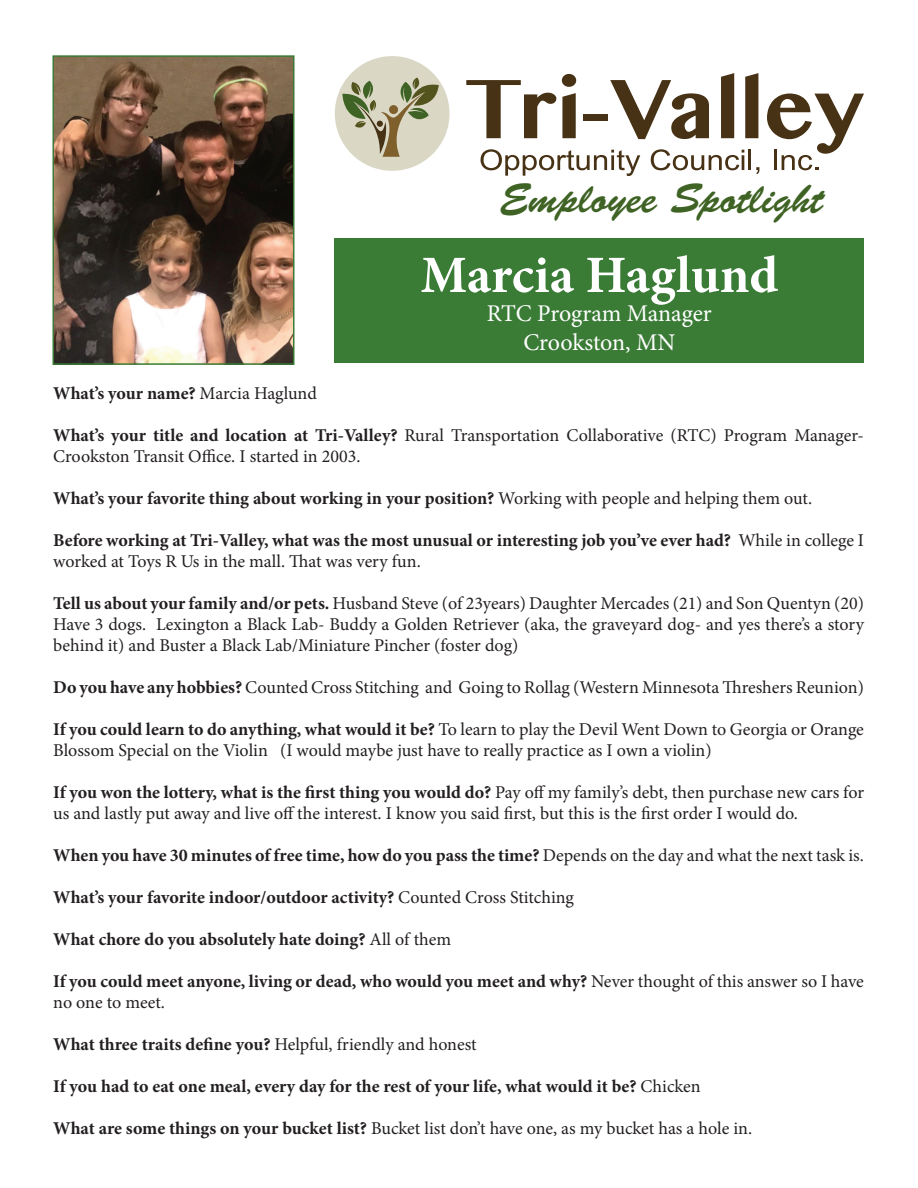
<style>
.page{position:relative;width:918px;height:1188px;background:#fff}
.page>*{position:absolute;margin:0;border:0;box-sizing:border-box;transform-origin:0 0}
.t1{font:700 52.5px "Minion Pro";color:#fff}
.t2{font:41.85px "Brush Script Std";color:#3f6324}
.t3{font:24px/28.8px "Minion Pro";letter-spacing:-.005em;color:#fff;text-align:center}
.t4{font:18px/21px "Minion Pro";letter-spacing:-.005em;color:#231f20}
.t5{font:700 18px/21px "Minion Pro";letter-spacing:-.005em;color:#231f20}
.s1{font-weight:400}
.s2{font-weight:700}
</style>
<div class="page">
<div style="left:335px;top:239px;width:529px;height:124px;background:#3a7c36"></div>
<svg style="left:466px;top:80px;width:90px;height:58px"></svg>
<svg style="left:562px;top:74px;width:14px;height:64px"></svg>
<div style="left:584px;top:114px;width:24px;height:7px;background:#473216"></div>
<svg style="left:610px;top:80px;width:99px;height:59px"></svg>
<svg style="left:721px;top:73px;width:13px;height:65px"></svg>
<svg style="left:745px;top:73px;width:13px;height:65px"></svg>
<svg style="left:481px;top:149px;width:159px;height:27px"></svg>
<svg style="left:651px;top:149px;width:93px;height:21px"></svg>
<hr style="left:748px;top:150px;width:3px;height:20px;background:#473216">
<svg style="left:756px;top:167px;width:3px;height:7px"></svg>
<svg style="left:767px;top:94px;width:97px;height:76px"></svg>
<div style="left:335px;top:56px;width:115px;height:115px;background:#dad8c5;border-radius:50%"></div>
<svg style="left:342px;top:77px;width:97px;height:80px"></svg>
<img style="left:55px;top:58px;width:237px;height:304px">
<div style="left:52px;top:55px;width:243px;height:310px;border:2px solid #3a7c36"></div>
<h2 class="t2" style="left:500px;top:175px;width:325px">Employee Spotlight</h2>
<h1 class="t1" style="left:421px;top:238px;width:359px">Marcia Haglund</h1>
<h3 class="t3" style="left:487px;top:299px;width:226px">RTC Program Manager<br>Crookston, MN</h3>
<p class="t5" style="left:53px;top:382px;width:265px">What’s your name? <span class="s1">Marcia Haglund</span></p>
<p class="t4" style="left:53px;top:425px;width:812px"><span class="s2">What’s your title and location at Tri-Valley?</span> Rural Transportation Collaborative (RTC) Program Manager-<br>Crookston Transit Office. I started in 2003.</p>
<p class="t5" style="left:53px;top:487px;width:760px">What’s your favorite thing about working in your position? <span class="s1">Working with people and helping them out.</span></p>
<p class="t5" style="left:53px;top:529px;width:812px">Before working at Tri-Valley, what was the most unusual or interesting job you’ve ever had? <span class="s1">While in college I worked at Toys R Us in the mall. That was very fun.</span></p>
<p class="t4" style="left:53px;top:593px;width:812px;text-align:justify"><span class="s2">Tell us about your family and/or pets.</span> Husband Steve (of 23years) Daughter Mercades (21) and Son Quentyn (20)<br>Have 3 dogs. Lexington a Black Lab- Buddy a Golden Retriever (aka, the graveyard dog- and yes there’s a story behind it) and Buster a Black Lab/Miniature Pincher (foster dog)</p>
<p class="t4" style="left:53px;top:677px;width:812px"><span class="s2">Do you have any hobbies?</span> Counted Cross Stitching and Going to Rollag (Western Minnesota Threshers Reunion)</p>
<p class="t4" style="left:53px;top:719px;width:812px"><span class="s2">If you could learn to do anything, what would it be?</span> To learn to play the Devil Went Down to Georgia or Orange<br>Blossom Special on the Violin (I would maybe just have to really practice as I own a violin)</p>
<p class="t4" style="left:53px;top:782px;width:812px"><span class="s2">If you won the lottery, what is the first thing you would do?</span> Pay off my family’s debt, then purchase new cars for us and lastly put away and live off the interest. I know you said first, but this is the first order I would do.</p>
<p class="t5" style="left:53px;top:844px;width:812px">When you have 30 minutes of free time, how do you pass the time? <span class="s1">Depends on the day and what the next task is.</span></p>
<p class="t5" style="left:53px;top:886px;width:522px">What’s your favorite indoor/outdoor activity? <span class="s1">Counted Cross Stitching</span></p>
<p class="t5" style="left:53px;top:928px;width:399px">What chore do you absolutely hate doing? <span class="s1">All of them</span></p>
<p class="t5" style="left:53px;top:970px;width:812px">If you could meet anyone, living or dead, who would you meet and why? <span class="s1">Never thought of this answer so I have no one to meet.</span></p>
<p class="t5" style="left:53px;top:1033px;width:425px">What three traits define you? <span class="s1">Helpful, friendly and honest</span></p>
<p class="t5" style="left:53px;top:1075px;width:649px">If you had to eat one meal, every day for the rest of your life, what would it be? <span class="s1">Chicken</span></p>
<p class="t4" style="left:53px;top:1118px;width:701px"><span class="s2">What are some things on your bucket list?</span> Bucket list don’t have one, as my bucket has a hole in.</p>
</div>
